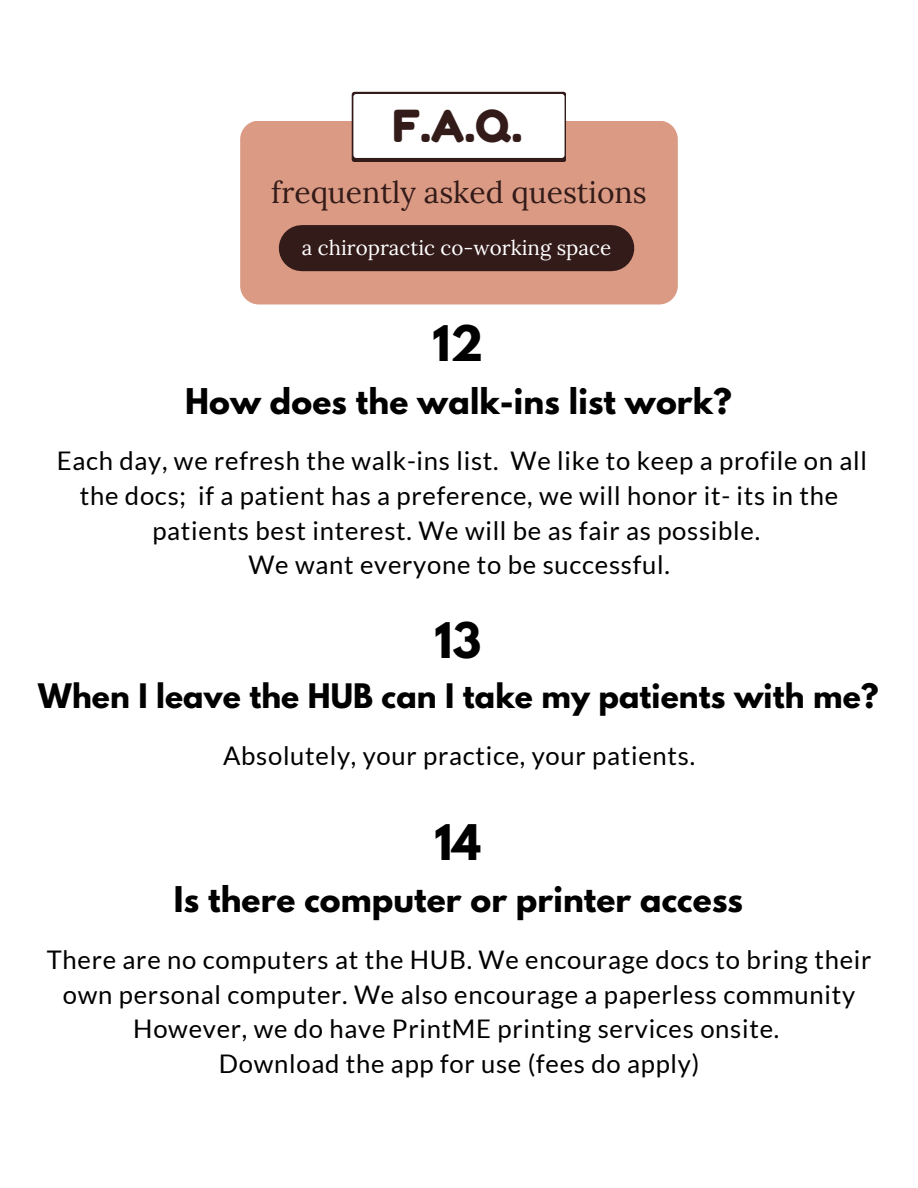
<style>
.page{position:relative;width:918px;height:1188px;background:#fff}
.page>*{position:absolute;margin:0;border:0;box-sizing:border-box;transform-origin:0 0}
.t1{font:44.1px "Fredoka One";color:#331b19}
.t2{font:700 43.5px "League Spartan";color:#000}
.t3{font:700 31.35px "League Spartan";letter-spacing:.005em;color:#000}
.t4{font:700 30px "League Spartan";letter-spacing:.005em;color:#000}
.t5{font:30px "Lora";color:#331b19}
.t6{font:25.65px/34.8px "Lato";letter-spacing:.03em;color:#000;text-align:center}
.t7{font:20.55px "Lora";color:#fff}
</style>
<div class="page">
<div style="left:240px;top:121px;width:438px;height:183px;background:#db9a83;border-radius:19px"></div>
<div style="left:302px;top:225px;width:309px;height:46px;background:#331b19"></div>
<div style="left:352px;top:92px;width:214px;height:70px;background:#331b19;border-radius:3px"></div>
<div style="left:353px;top:94px;width:212px;height:64px;background:#fff;border-radius:3px"></div>
<p class="t1" style="left:392px;top:99px;width:131px">F.A.Q.</p>
<p class="t5" style="left:271px;top:173px;width:377px">frequently asked questions</p>
<p class="t7" style="left:302px;top:234px;width:311px">a chiropractic co-working space</p>
<p class="t2" style="left:432px;top:322px;width:52px">12</p>
<p class="t3" style="left:185px;top:385px;width:548px">How does the walk-ins list work?</p>
<p class="t6" style="left:57px;top:443px;width:812px">Each day, we refresh the walk-ins list. We like to keep a profile on all the docs; if a patient has a preference, we will honor it- its in the patients best interest. We will be as fair as possible.</p>
<p class="t6" style="left:248px;top:547px;width:423px">We want everyone to be successful.</p>
<p class="t2" style="left:434px;top:619px;width:48px">13</p>
<p class="t4" style="left:38px;top:681px;width:842px">When I leave the HUB can I take my patients with me?</p>
<p class="t6" style="left:223px;top:737px;width:474px">Absolutely, your practice, your patients.</p>
<p class="t2" style="left:434px;top:821px;width:48px">14</p>
<p class="t3" style="left:174px;top:884px;width:571px">Is there computer or printer access</p>
<p class="t6" style="left:47px;top:942px;width:826px">There are no computers at the HUB. We encourage docs to bring their own personal computer. We also encourage a paperless community<br>However, we do have PrintME printing services onsite.</p>
<p class="t6" style="left:219px;top:1046px;width:482px">Download the app for use (fees do apply)</p>
</div>
